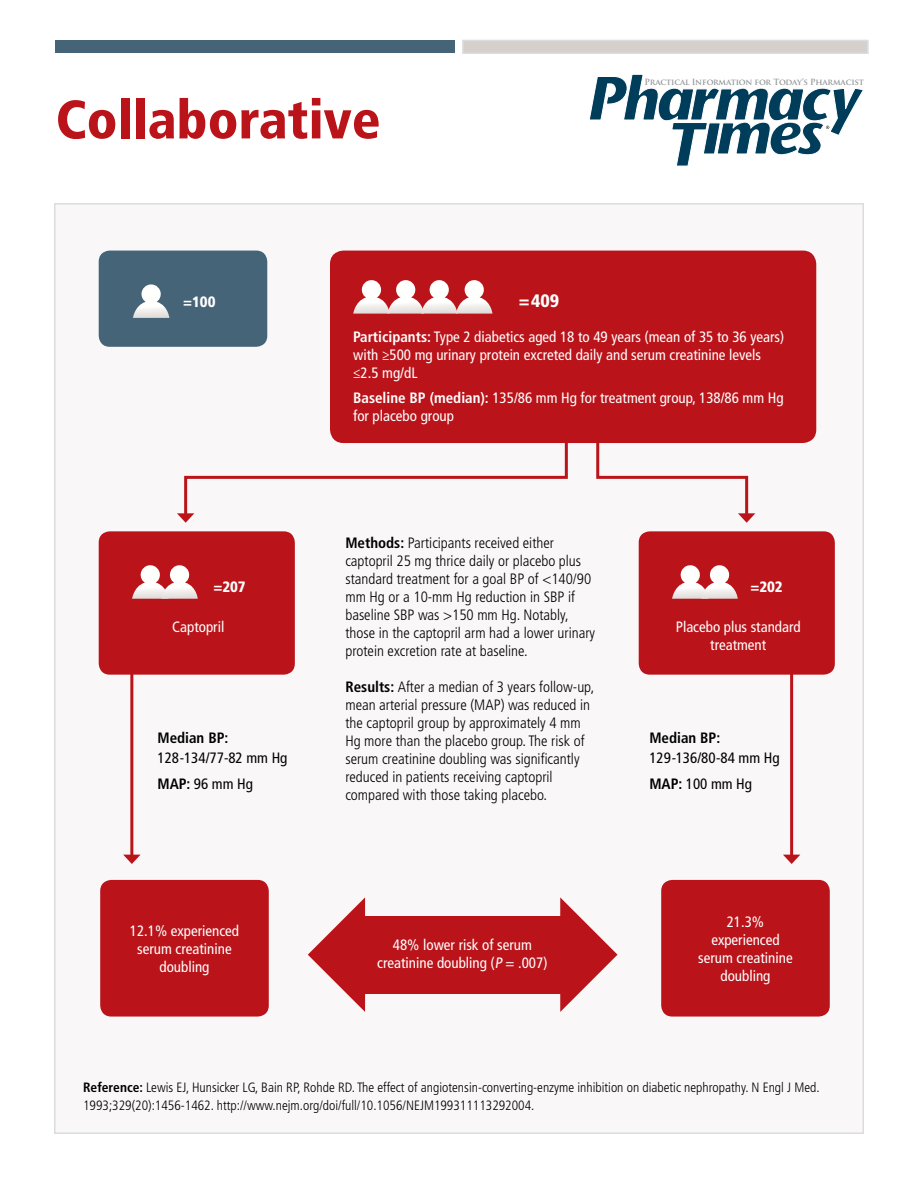
<style>
.page{position:relative;width:918px;height:1188px;background:#fff}
.page>*{position:absolute;margin:0;border:0;box-sizing:border-box;transform-origin:0 0}
.t1{font:900 condensed 54px "Frutiger LT Std";color:#ba141a}
.t2{font:900 condensed 18px "Frutiger LT Std";color:#fff}
.t3{font:300 condensed 15px/18px "Frutiger LT Std";color:#000}
.t4{font:condensed 15px/18px "Frutiger LT Std";color:#fff;text-align:center}
.t5{font:condensed 15px/26.2px "Frutiger LT Std";color:#000}
.t6{font:700 condensed 15px "Frutiger LT Std";color:#000}
.t7{font:900 condensed 15px "Frutiger LT Std";color:#fff}
.t8{font:300 condensed 13.5px/18px "Frutiger LT Std";color:#000}
.t9{font:700 8.25px "Trajan Pro";letter-spacing:-.02em;color:#939598}
.s1{font-weight:700}
</style>
<div class="page">
<div style="left:54px;top:203px;width:810px;height:931px;background:#f9f7f7;border:2px solid #dcddde"></div>
<div style="left:462px;top:40px;width:407px;height:14px;background:#d5d0cc;border:2px solid #dcddde"></div>
<div style="left:56px;top:40px;width:399px;height:13px;background:#466478"></div>
<svg style="left:589px;top:74px;width:274px;height:92px"></svg>
<div style="left:99px;top:251px;width:168px;height:96px;background:#466478;border-radius:11px"></div>
<div style="left:99px;top:531px;width:196px;height:144px;background:#ba141a;border-radius:11px"></div>
<div style="left:639px;top:531px;width:196px;height:144px;background:#ba141a;border-radius:11px"></div>
<div style="left:100px;top:880px;width:169px;height:137px;background:#ba141a;border-radius:11px"></div>
<div style="left:661px;top:880px;width:169px;height:137px;background:#ba141a;border-radius:11px"></div>
<div style="left:330px;top:251px;width:486px;height:192px;background:#ba141a;border-radius:14px"></div>
<svg style="left:142px;top:284px;width:19px;height:20px"></svg>
<svg style="left:133px;top:301px;width:36px;height:17px"></svg>
<div style="left:141px;top:565px;width:19px;height:19px;background:#fffffe;border-radius:10px"></div>
<div style="left:170px;top:565px;width:19px;height:19px;background:#fffffe;border-radius:10px"></div>
<svg style="left:132px;top:582px;width:66px;height:17px"></svg>
<div style="left:681px;top:565px;width:19px;height:19px;background:#fffffe;border-radius:10px"></div>
<div style="left:710px;top:565px;width:19px;height:19px;background:#fffffe;border-radius:10px"></div>
<svg style="left:672px;top:582px;width:66px;height:17px"></svg>
<div style="left:362px;top:280px;width:19px;height:19px;background:#fffffe;border-radius:10px"></div>
<div style="left:396px;top:280px;width:19px;height:19px;background:#fffffe;border-radius:10px"></div>
<div style="left:430px;top:280px;width:19px;height:19px;background:#fffffe;border-radius:10px"></div>
<div style="left:465px;top:280px;width:19px;height:19px;background:#fffffe;border-radius:10px"></div>
<svg style="left:353px;top:297px;width:140px;height:17px"></svg>
<div style="left:357px;top:916px;width:209px;height:77px;background:#ba141a"></div>
<svg style="left:560px;top:897px;width:58px;height:115px"></svg>
<svg style="left:308px;top:897px;width:57px;height:115px"></svg>
<svg style="left:177px;top:430px;width:391px;height:93px"></svg>
<svg style="left:596px;top:443px;width:159px;height:80px"></svg>
<hr style="left:790px;top:672px;width:3px;height:185px;background:#ba141a">
<svg style="left:783px;top:855px;width:17px;height:9px"></svg>
<hr style="left:130px;top:672px;width:3px;height:185px;background:#ba141a">
<svg style="left:123px;top:855px;width:17px;height:9px"></svg>
<h1 class="t1" style="left:56px;top:87px;width:327px">Collaborative</h1>
<p class="t7" style="left:183px;top:293px;width:34px">=100</p>
<p class="t2" style="left:519px;top:290px;width:42px">=409</p>
<p class="t9" style="left:645px;top:77px;width:221px">Practical Information for Today’s Pharmacist</p>
<p class="t4" style="left:353px;top:328px;width:432px;text-align:left"><span class="s1">Participants:</span> Type 2 diabetics aged 18 to 49 years (mean of 35 to 36 years) with ≥500 mg urinary protein excreted daily and serum creatinine levels ≤2.5 mg/dL</p>
<p class="t4" style="left:353px;top:389px;width:432px;text-align:left"><span class="s1">Baseline BP (median):</span> 135/86 mm Hg for treatment group, 138/86 mm Hg for placebo group</p>
<p class="t3" style="left:345px;top:534px;width:251px"><span class="s1">Methods:</span> Participants received either captopril 25 mg thrice daily or placebo plus standard treatment for a goal BP of &lt;140/90 mm Hg or a 10-mm Hg reduction in SBP if baseline SBP was &gt;150 mm Hg. Notably, those in the captopril arm had a lower urinary protein excretion rate at baseline.</p>
<p class="t3" style="left:345px;top:678px;width:250px"><span class="s1">Results:</span> After a median of 3 years follow-up, mean arterial pressure (MAP) was reduced in the captopril group by approximately 4 mm Hg more than the placebo group. The risk of serum creatinine doubling was significantly reduced in patients receiving captopril compared with those taking placebo.</p>
<p class="t7" style="left:213px;top:578px;width:34px">=207</p>
<p class="t7" style="left:750px;top:578px;width:34px">=202</p>
<p class="t4" style="left:172px;top:618px;width:54px">Captopril</p>
<p class="t4" style="left:676px;top:618px;width:126px">Placebo plus standard treatment</p>
<p class="t6" style="left:157px;top:729px;width:72px">Median BP:</p>
<p class="t5" style="left:157px;top:744px;width:132px">128-134/77-82 mm Hg<br><span class="s1">MAP:</span> 96 mm Hg</p>
<p class="t6" style="left:649px;top:729px;width:72px">Median BP:</p>
<p class="t5" style="left:649px;top:744px;width:132px">129-136/80-84 mm Hg<br><span class="s1">MAP:</span> 100 mm Hg</p>
<p class="t4" style="left:130px;top:922px;width:111px">12.1% experienced serum creatinine doubling</p>
<p class="t4" style="left:698px;top:913px;width:96px">21.3% experienced serum creatinine doubling</p>
<p class="t4" style="left:377px;top:936px;width:172px">48% lower risk of serum creatinine doubling (P = .007)</p>
<p class="t8" style="left:83px;top:1078px;width:738px"><span class="s1">Reference:</span> Lewis EJ, Hunsicker LG, Bain RP, Rohde RD. The effect of angiotensin-converting-enzyme inhibition on diabetic nephropathy. N Engl J Med.<br>1993;329(20):1456-1462. http://www.nejm.org/doi/full/10.1056/NEJM199311113292004.</p>
</div>
